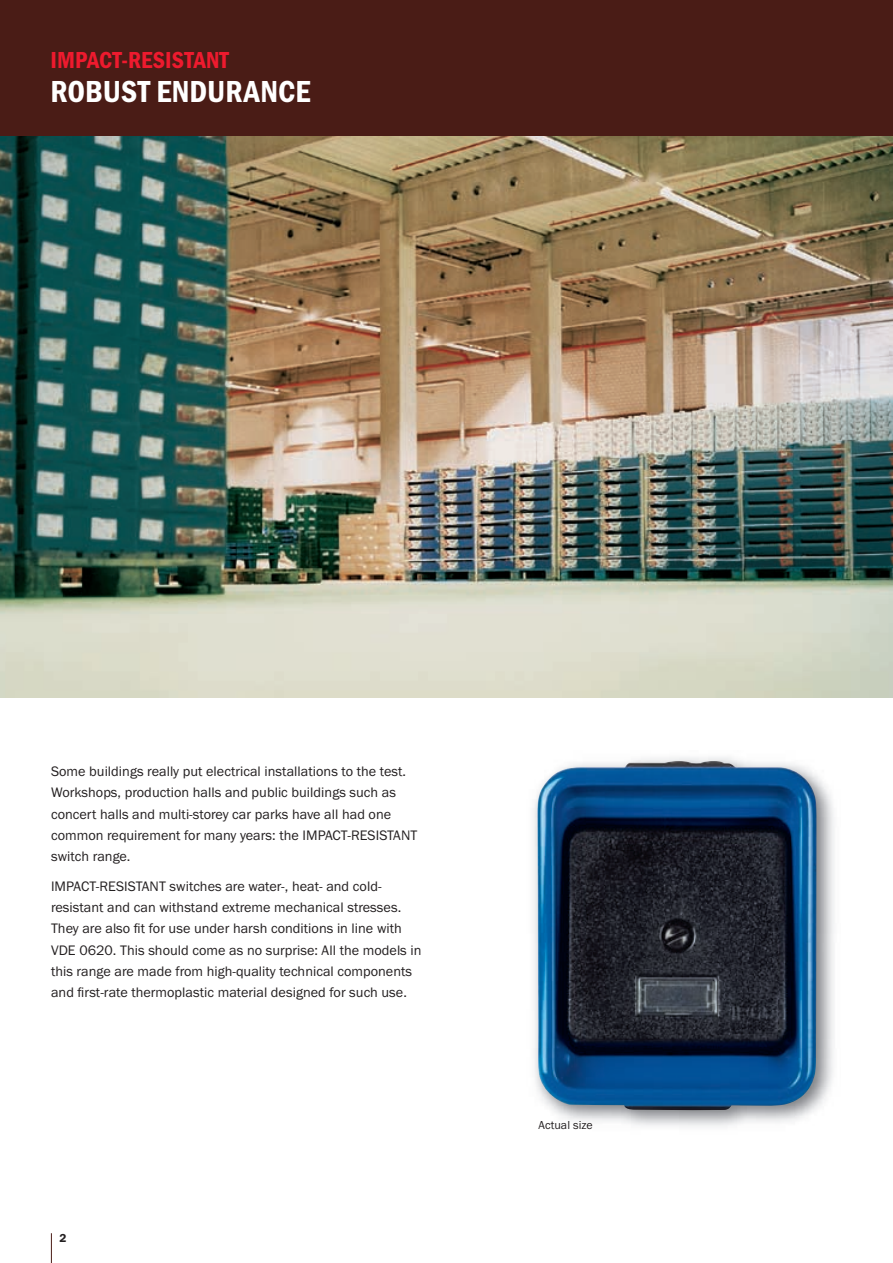
<style>
.page{position:relative;width:893px;height:1263px;background:#fff}
.page>*{position:absolute;margin:0;border:0;box-sizing:border-box;transform-origin:0 0}
.t1{font:31.5px "Franklin Got T Dem Con";color:#fff}
.t2{font:24px "Franklin Got T Dem Con";letter-spacing:.005em;color:#ee1a2e}
.t3{font:14.25px/21.3px "Franklin Got T Boo";color:#231f20}
.t4{font:12px "Franklin Got T Boo";color:#231f20}
.t5{font:12px "Franklin Got T Dem";color:#231f20}
</style>
<div class="page">
<hr style="left:51px;top:1233px;width:1px;height:30px;background:#4a1c16">
<div style="left:0;top:0;width:893px;height:136px;background:#4a1c16"></div>
<img style="left:533px;top:757px;width:301px;height:370px">
<img style="left:537px;top:761px;width:280px;height:349px">
<img style="left:0;top:136px;width:892px;height:561px">
<h2 class="t2" style="left:51px;top:46px;width:180px">IMPACT-RESISTANT</h2>
<h1 class="t1" style="left:51px;top:74px;width:261px">ROBUST ENDURANCE</h1>
<p class="t3" style="left:51px;top:761px;width:368px">Some buildings really put electrical installations to the test.<br>Workshops, production halls and public buildings such as concert halls and multi-storey car parks have all had one common requirement for many years: the IMPACT-RESISTANT switch range.</p>
<p class="t3" style="left:51px;top:876px;width:372px">IMPACT-RESISTANT switches are water-, heat- and cold&shy;resistant and can withstand extreme mechanical stresses.<br>They are also fit for use under harsh conditions in line with VDE 0620. This should come as no surprise: All the models in this range are made from high-quality technical components and first-rate thermoplastic material designed for such use.</p>
<p class="t5" style="left:60px;top:1231px;width:9px">2</p>
<p class="t4" style="left:539px;top:1118px;width:56px">Actual size</p>
</div>
